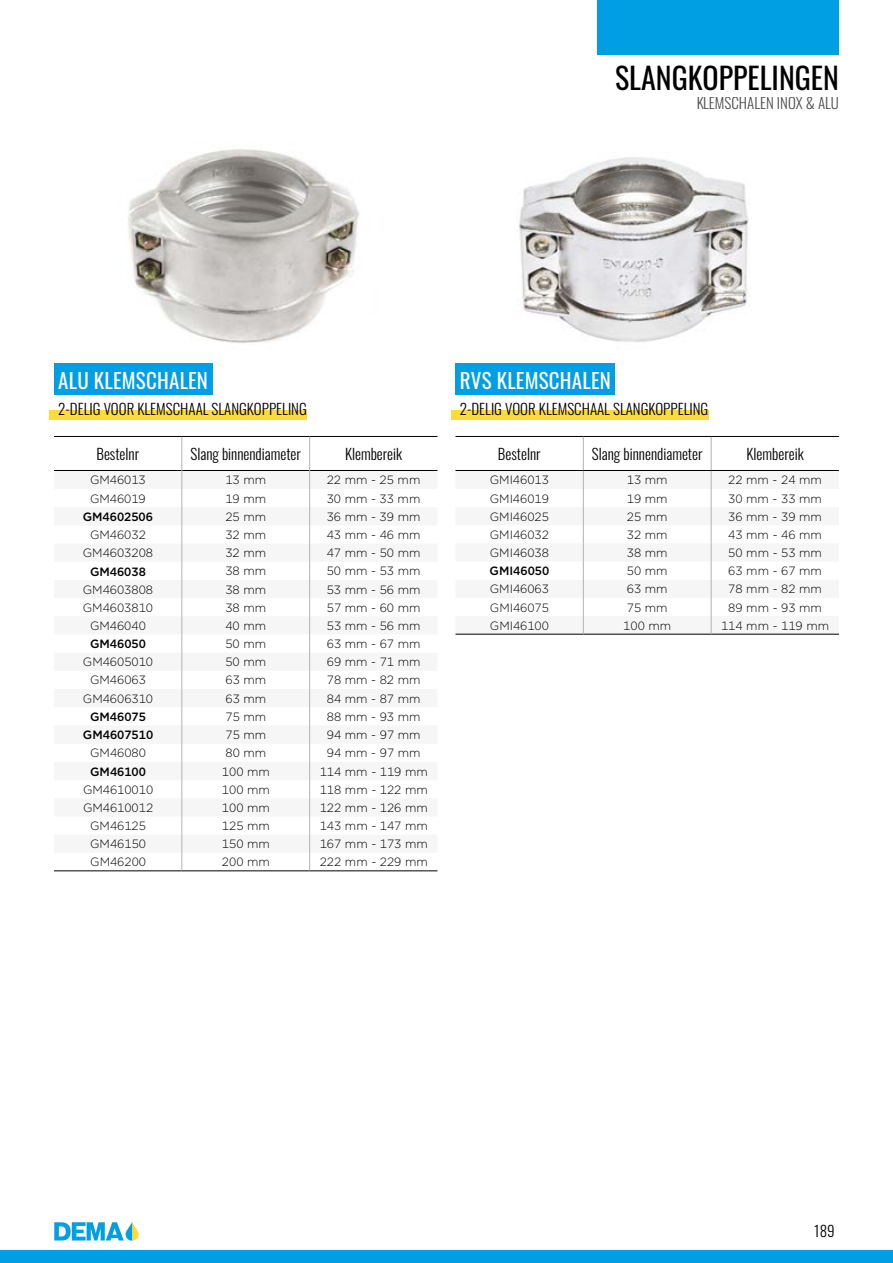
<style>
.page{position:relative;width:893px;height:1263px;background:#fff}
.page>*{position:absolute;margin:0;border:0;box-sizing:border-box;transform-origin:0 0}
.t1{font:30px "Oswald";color:#000}
.t2{font:21px "Oswald";letter-spacing:.01em;color:#fff}
.t3{font:300 15px "Oswald";color:#000}
.t4{font:300 12px "Gotham";color:#000}
.t5{font:500 12px "Gotham";color:#000}
</style>
<div class="page">
<svg style="left:54px;top:1222px;width:85px;height:18px"></svg>
<div style="left:0;top:1250px;width:893px;height:13px;background:#009fe3"></div>
<div style="left:597px;top:0;width:242px;height:55px;background:#009fe3"></div>
<img style="left:83px;top:149px;width:277px;height:215px">
<img style="left:455px;top:157px;width:294px;height:207px">
<svg style="left:181px;top:471px;width:130px;height:382px;fill:#f6f6f6"></svg>
<hr style="left:54px;top:870px;width:128px;height:1px;background:#000">
<hr style="left:182px;top:870px;width:128px;height:1px;background:#000">
<hr style="left:310px;top:870px;width:127px;height:1px;background:#000">
<hr style="left:54px;top:436px;width:128px;height:1px;background:#000">
<hr style="left:182px;top:436px;width:128px;height:1px;background:#000">
<hr style="left:310px;top:436px;width:127px;height:1px;background:#000">
<hr style="left:54px;top:470px;width:128px;height:1px;background:#000">
<hr style="left:182px;top:470px;width:127px;height:1px;background:#000">
<hr style="left:310px;top:470px;width:127px;height:1px;background:#000">
<hr style="left:182px;top:437px;width:1px;height:33px;background:#b3b2b2">
<hr style="left:309px;top:437px;width:1px;height:33px;background:#b3b2b2">
<svg style="left:182px;top:470px;width:1px;height:400px"></svg>
<svg style="left:309px;top:470px;width:1px;height:400px"></svg>
<svg style="left:455px;top:471px;width:384px;height:163px;fill:#f6f6f6"></svg>
<hr style="left:455px;top:634px;width:128px;height:1px;background:#000">
<hr style="left:583px;top:634px;width:128px;height:1px;background:#000">
<hr style="left:711px;top:634px;width:128px;height:1px;background:#000">
<hr style="left:583px;top:437px;width:1px;height:33px;background:#b3b2b2">
<hr style="left:711px;top:437px;width:1px;height:33px;background:#b3b2b2">
<svg style="left:583px;top:471px;width:1px;height:163px"></svg>
<svg style="left:711px;top:471px;width:1px;height:163px"></svg>
<hr style="left:455px;top:436px;width:128px;height:1px;background:#000">
<hr style="left:583px;top:436px;width:128px;height:1px;background:#000">
<hr style="left:711px;top:436px;width:128px;height:1px;background:#000">
<hr style="left:455px;top:470px;width:128px;height:1px;background:#000">
<hr style="left:583px;top:470px;width:128px;height:1px;background:#000">
<hr style="left:711px;top:470px;width:128px;height:1px;background:#000">
<div style="left:54px;top:364px;width:158px;height:31px;background:#009fe3"></div>
<div style="left:50px;top:410px;width:257px;height:9px;background:#ffda39"></div>
<div style="left:455px;top:364px;width:160px;height:31px;background:#009fe3"></div>
<div style="left:451px;top:410px;width:257px;height:9px;background:#ffda39"></div>
<h1 class="t1" style="left:615px;top:51px;width:225px">SLANGKOPPELINGEN</h1>
<p class="t3" style="left:696px;top:90px;width:144px">KLEMSCHALEN INOX &amp; ALU</p>
<h2 class="t2" style="left:58px;top:361px;width:151px">ALU KLEMSCHALEN</h2>
<p class="t3" style="left:58px;top:396px;width:250px">2-DELIG VOOR KLEMSCHAAL SLANGKOPPELING</p>
<p class="t3" style="left:96px;top:440px;width:44px">Bestelnr</p>
<p class="t3" style="left:190px;top:440px;width:112px">Slang binnendiameter</p>
<p class="t3" style="left:345px;top:440px;width:59px">Klembereik</p>
<p class="t4" style="left:90px;top:473px;width:57px">GM46013</p>
<p class="t4" style="left:225px;top:473px;width:42px">13 mm</p>
<p class="t4" style="left:327px;top:473px;width:95px">22 mm - 25 mm</p>
<p class="t4" style="left:90px;top:491px;width:57px">GM46019</p>
<p class="t4" style="left:225px;top:491px;width:42px">19 mm</p>
<p class="t4" style="left:327px;top:491px;width:95px">30 mm - 33 mm</p>
<p class="t5" style="left:83px;top:509px;width:72px">GM4602506</p>
<p class="t4" style="left:225px;top:509px;width:42px">25 mm</p>
<p class="t4" style="left:327px;top:509px;width:95px">36 mm - 39 mm</p>
<p class="t4" style="left:90px;top:527px;width:57px">GM46032</p>
<p class="t4" style="left:225px;top:527px;width:42px">32 mm</p>
<p class="t4" style="left:327px;top:527px;width:95px">43 mm - 46 mm</p>
<p class="t4" style="left:83px;top:545px;width:72px">GM4603208</p>
<p class="t4" style="left:225px;top:545px;width:42px">32 mm</p>
<p class="t4" style="left:327px;top:545px;width:95px">47 mm - 50 mm</p>
<p class="t5" style="left:90px;top:563px;width:57px">GM46038</p>
<p class="t4" style="left:225px;top:564px;width:42px">38 mm</p>
<p class="t4" style="left:327px;top:564px;width:95px">50 mm - 53 mm</p>
<p class="t4" style="left:83px;top:582px;width:72px">GM4603808</p>
<p class="t4" style="left:225px;top:582px;width:42px">38 mm</p>
<p class="t4" style="left:327px;top:582px;width:95px">53 mm - 56 mm</p>
<p class="t4" style="left:83px;top:600px;width:72px">GM4603810</p>
<p class="t4" style="left:225px;top:600px;width:42px">38 mm</p>
<p class="t4" style="left:327px;top:600px;width:95px">57 mm - 60 mm</p>
<p class="t4" style="left:90px;top:618px;width:57px">GM46040</p>
<p class="t4" style="left:225px;top:618px;width:42px">40 mm</p>
<p class="t4" style="left:327px;top:618px;width:95px">53 mm - 56 mm</p>
<p class="t5" style="left:90px;top:636px;width:57px">GM46050</p>
<p class="t4" style="left:225px;top:636px;width:42px">50 mm</p>
<p class="t4" style="left:327px;top:636px;width:95px">63 mm - 67 mm</p>
<p class="t4" style="left:83px;top:654px;width:72px">GM4605010</p>
<p class="t4" style="left:225px;top:654px;width:42px">50 mm</p>
<p class="t4" style="left:327px;top:654px;width:95px">69 mm - 71 mm</p>
<p class="t4" style="left:90px;top:673px;width:57px">GM46063</p>
<p class="t4" style="left:225px;top:673px;width:42px">63 mm</p>
<p class="t4" style="left:327px;top:673px;width:95px">78 mm - 82 mm</p>
<p class="t4" style="left:83px;top:691px;width:72px">GM4606310</p>
<p class="t4" style="left:225px;top:691px;width:42px">63 mm</p>
<p class="t4" style="left:327px;top:691px;width:95px">84 mm - 87 mm</p>
<p class="t5" style="left:90px;top:709px;width:57px">GM46075</p>
<p class="t4" style="left:225px;top:709px;width:42px">75 mm</p>
<p class="t4" style="left:327px;top:709px;width:95px">88 mm - 93 mm</p>
<p class="t5" style="left:83px;top:727px;width:72px">GM4607510</p>
<p class="t4" style="left:225px;top:727px;width:42px">75 mm</p>
<p class="t4" style="left:327px;top:727px;width:95px">94 mm - 97 mm</p>
<p class="t4" style="left:90px;top:745px;width:57px">GM46080</p>
<p class="t4" style="left:226px;top:745px;width:42px">80 mm</p>
<p class="t4" style="left:327px;top:745px;width:95px">94 mm - 97 mm</p>
<p class="t5" style="left:90px;top:764px;width:57px">GM46100</p>
<p class="t4" style="left:222px;top:764px;width:50px">100 mm</p>
<p class="t4" style="left:320px;top:764px;width:110px">114 mm - 119 mm</p>
<p class="t4" style="left:83px;top:782px;width:72px">GM4610010</p>
<p class="t4" style="left:222px;top:782px;width:50px">100 mm</p>
<p class="t4" style="left:320px;top:782px;width:110px">118 mm - 122 mm</p>
<p class="t4" style="left:83px;top:800px;width:72px">GM4610012</p>
<p class="t4" style="left:222px;top:800px;width:50px">100 mm</p>
<p class="t4" style="left:320px;top:800px;width:110px">122 mm - 126 mm</p>
<p class="t4" style="left:90px;top:818px;width:57px">GM46125</p>
<p class="t4" style="left:222px;top:818px;width:50px">125 mm</p>
<p class="t4" style="left:320px;top:818px;width:110px">143 mm - 147 mm</p>
<p class="t4" style="left:90px;top:836px;width:57px">GM46150</p>
<p class="t4" style="left:222px;top:836px;width:50px">150 mm</p>
<p class="t4" style="left:320px;top:836px;width:110px">167 mm - 173 mm</p>
<p class="t4" style="left:90px;top:854px;width:57px">GM46200</p>
<p class="t4" style="left:222px;top:854px;width:50px">200 mm</p>
<p class="t4" style="left:320px;top:854px;width:110px">222 mm - 229 mm</p>
<h2 class="t2" style="left:460px;top:361px;width:153px">RVS KLEMSCHALEN</h2>
<p class="t3" style="left:460px;top:396px;width:250px">2-DELIG VOOR KLEMSCHAAL SLANGKOPPELING</p>
<p class="t3" style="left:498px;top:440px;width:44px">Bestelnr</p>
<p class="t3" style="left:592px;top:440px;width:112px">Slang binnendiameter</p>
<p class="t3" style="left:746px;top:440px;width:59px">Klembereik</p>
<p class="t4" style="left:490px;top:473px;width:61px">GMI46013</p>
<p class="t4" style="left:627px;top:473px;width:42px">13 mm</p>
<p class="t4" style="left:728px;top:473px;width:95px">22 mm - 24 mm</p>
<p class="t4" style="left:490px;top:491px;width:61px">GMI46019</p>
<p class="t4" style="left:627px;top:491px;width:42px">19 mm</p>
<p class="t4" style="left:728px;top:491px;width:95px">30 mm - 33 mm</p>
<p class="t4" style="left:490px;top:509px;width:61px">GMI46025</p>
<p class="t4" style="left:627px;top:509px;width:42px">25 mm</p>
<p class="t4" style="left:728px;top:509px;width:95px">36 mm - 39 mm</p>
<p class="t4" style="left:490px;top:527px;width:61px">GMI46032</p>
<p class="t4" style="left:627px;top:527px;width:42px">32 mm</p>
<p class="t4" style="left:728px;top:527px;width:95px">43 mm - 46 mm</p>
<p class="t4" style="left:490px;top:545px;width:61px">GMI46038</p>
<p class="t4" style="left:627px;top:545px;width:42px">38 mm</p>
<p class="t4" style="left:728px;top:545px;width:95px">50 mm - 53 mm</p>
<p class="t5" style="left:490px;top:563px;width:61px">GMI46050</p>
<p class="t4" style="left:627px;top:563px;width:42px">50 mm</p>
<p class="t4" style="left:728px;top:563px;width:95px">63 mm - 67 mm</p>
<p class="t4" style="left:490px;top:582px;width:61px">GMI46063</p>
<p class="t4" style="left:627px;top:582px;width:42px">63 mm</p>
<p class="t4" style="left:728px;top:582px;width:95px">78 mm - 82 mm</p>
<p class="t4" style="left:490px;top:600px;width:61px">GMI46075</p>
<p class="t4" style="left:627px;top:600px;width:42px">75 mm</p>
<p class="t4" style="left:728px;top:600px;width:95px">89 mm - 93 mm</p>
<p class="t4" style="left:490px;top:618px;width:61px">GMI46100</p>
<p class="t4" style="left:623px;top:618px;width:50px">100 mm</p>
<p class="t4" style="left:721px;top:618px;width:110px">114 mm - 119 mm</p>
<p class="t3" style="left:814px;top:1218px;width:22px">189</p>
</div>
